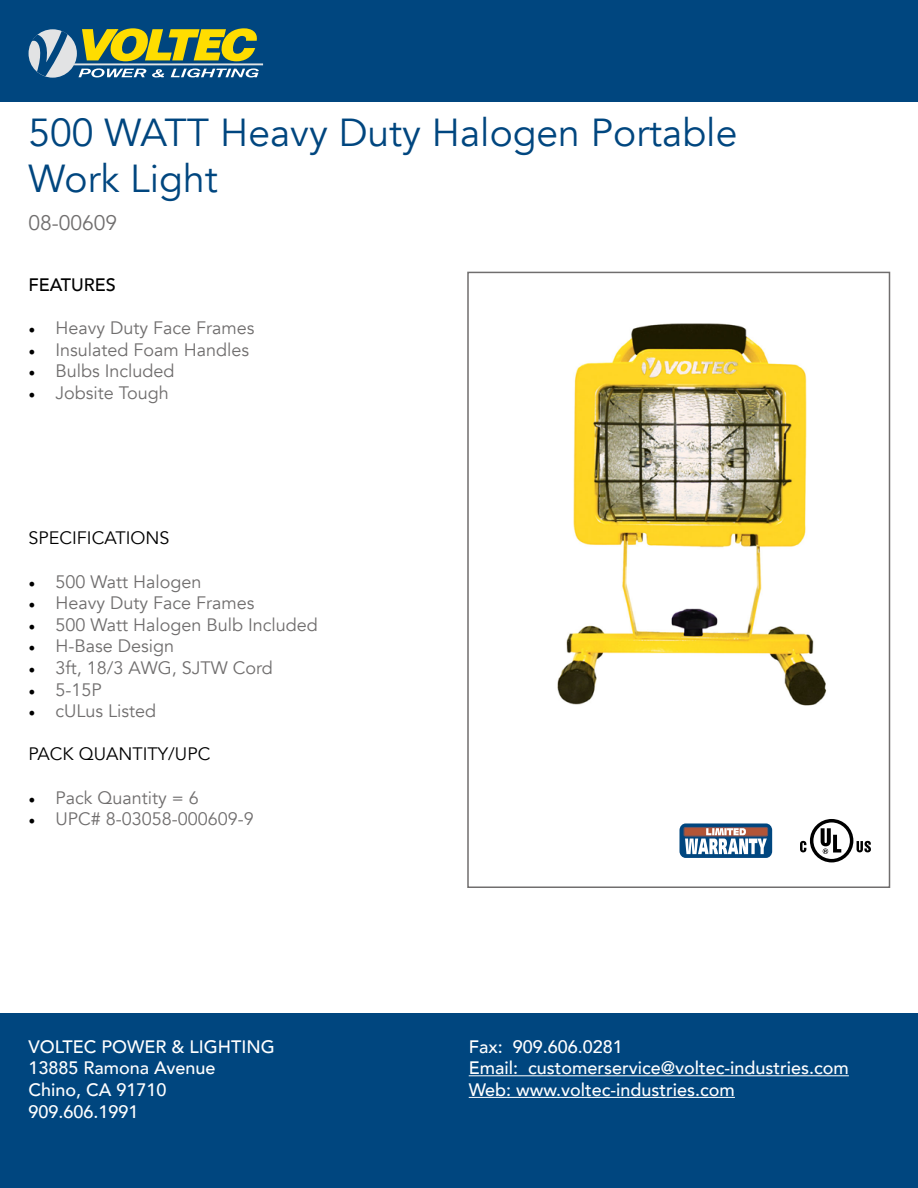
<style>
.page{position:relative;width:918px;height:1188px;background:#fff}
.page>*{position:absolute;margin:0;border:0;box-sizing:border-box;transform-origin:0 0}
.t1{font:39px/46.8px "Avenir";color:#00467f}
.t2{font:21px "Avenir";color:#706e6e}
.t3{font:18px "Avenir";color:#706e6e}
.t4{font:500 18px/21.6px "Avenir";color:#fff}
.t5{font:18px "Avenir";color:#000}
.t6{font:500 18px "Avenir";color:#000}
.s1{font-family:"Minion Pro";color:#000}
</style>
<div class="page">
<img style="left:557px;top:323px;width:270px;height:383px">
<div style="left:467px;top:272px;width:423px;height:616px;border:2px solid #706e6e"></div>
<div style="left:0;top:0;width:918px;height:102px;background:#00467f"></div>
<div style="left:0;top:1013px;width:918px;height:175px;background:#00467f"></div>
<hr style="left:74px;top:63px;width:189px;height:2px;background:#e2e3e4">
<svg style="left:29px;top:28px;width:230px;height:49px"></svg>
<hr style="left:469px;top:1075px;width:380px;height:1px;background:#fff">
<hr style="left:469px;top:1097px;width:266px;height:1px;background:#fff">
<div style="left:680px;top:823px;width:92px;height:35px;background:#00467f;border-radius:6px"></div>
<div style="left:684px;top:827px;width:84px;height:10px;border:1px solid #71535c;border-radius:2px"></div>
<svg style="left:685px;top:828px;width:82px;height:26px"></svg>
<svg style="left:800px;top:819px;width:71px;height:43px"></svg>
<h1 class="t1" style="left:28px;top:109px;width:710px">500 WATT Heavy Duty Halogen Portable<br>Work Light</h1>
<p class="t2" style="left:28px;top:210px;width:90px">08-00609</p>
<p class="t6" style="left:28px;top:269px;width:89px">FEATURES</p>
<p class="t3" style="left:28px;top:317px;width:228px"><span class="s1">•</span> Heavy Duty Face Frames</p>
<p class="t3" style="left:28px;top:339px;width:222px"><span class="s1">•</span> Insulated Foam Handles</p>
<p class="t3" style="left:28px;top:360px;width:148px"><span class="s1">•</span> Bulbs Included</p>
<p class="t3" style="left:28px;top:382px;width:142px"><span class="s1">•</span> Jobsite Tough</p>
<p class="t5" style="left:29px;top:528px;width:143px">SPECIFICATIONS</p>
<p class="t3" style="left:29px;top:571px;width:174px"><span class="s1">•</span> 500 Watt Halogen</p>
<p class="t3" style="left:29px;top:592px;width:228px"><span class="s1">•</span> Heavy Duty Face Frames</p>
<p class="t3" style="left:29px;top:614px;width:291px"><span class="s1">•</span> 500 Watt Halogen Bulb Included</p>
<p class="t3" style="left:29px;top:636px;width:147px"><span class="s1">•</span> H-Base Design</p>
<p class="t3" style="left:29px;top:657px;width:246px"><span class="s1">•</span> 3ft, 18/3 AWG, SJTW Cord</p>
<p class="t3" style="left:29px;top:679px;width:75px"><span class="s1">•</span> 5-15P</p>
<p class="t3" style="left:29px;top:700px;width:129px"><span class="s1">•</span> cULus Listed</p>
<p class="t5" style="left:29px;top:744px;width:183px">PACK QUANTITY/UPC</p>
<p class="t3" style="left:29px;top:787px;width:172px"><span class="s1">•</span> Pack Quantity = 6</p>
<p class="t3" style="left:29px;top:808px;width:227px"><span class="s1">•</span> UPC# 8-03058-000609-9</p>
<p class="t4" style="left:28px;top:1035px;width:248px">VOLTEC POWER &amp; LIGHTING<br>13885 Ramona Avenue<br>Chino, CA 91710<br>909.606.1991</p>
<p class="t4" style="left:469px;top:1035px;width:382px">Fax: 909.606.0281<br>Email: customerservice@voltec-industries.com<br>Web: www.voltec-industries.com</p>
</div>
